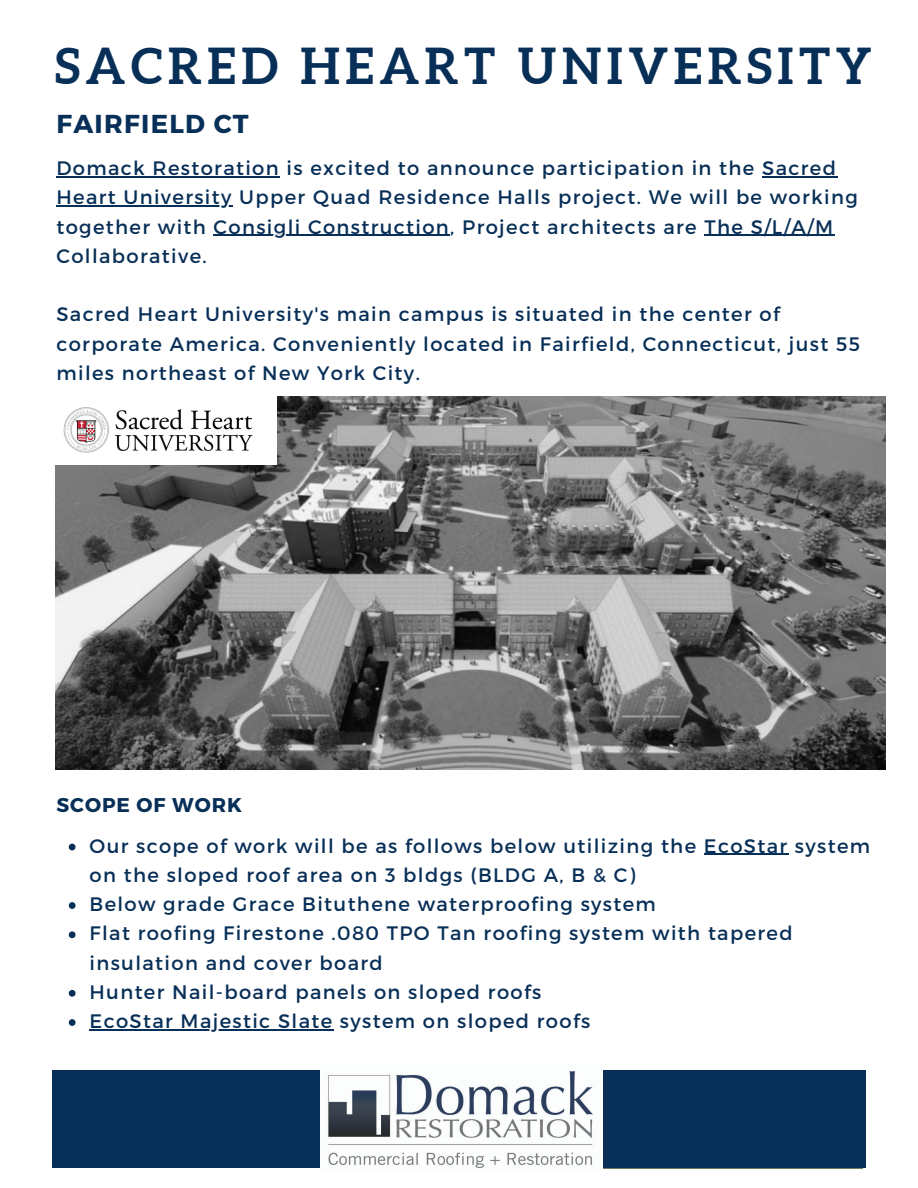
<style>
.page{position:relative;width:918px;height:1188px;background:#fff}
.page>*{position:absolute;margin:0;border:0;box-sizing:border-box;transform-origin:0 0}
.t1{font:700 49.5px "Aleo";letter-spacing:.11em;color:#082f57}
.t2{font:700 25.95px "Montserrat";letter-spacing:.05em;color:#082f57}
.t3{font:700 19.95px "Montserrat";letter-spacing:.05em;color:#082f57}
.t4{font:19.5px/29.2px "Montserrat";letter-spacing:.07em;color:#082f57}
</style>
<div class="page">
<img style="left:55px;top:397px;width:830px;height:372px">
<hr style="left:56px;top:176px;width:224px;height:1px;background:#082f57">
<hr style="left:762px;top:176px;width:75px;height:1px;background:#082f57">
<hr style="left:56px;top:206px;width:177px;height:1px;background:#082f57">
<hr style="left:214px;top:235px;width:236px;height:1px;background:#082f57">
<hr style="left:704px;top:235px;width:131px;height:1px;background:#082f57">
<div style="left:53px;top:1070px;width:813px;height:98px;background:#082f57"></div>
<img style="left:321px;top:1070px;width:282px;height:99px">
<svg style="left:69px;top:844px;width:7px;height:6px"></svg>
<hr style="left:704px;top:854px;width:85px;height:1px;background:#082f57">
<svg style="left:69px;top:902px;width:7px;height:7px"></svg>
<svg style="left:69px;top:931px;width:7px;height:7px"></svg>
<svg style="left:69px;top:990px;width:7px;height:7px"></svg>
<svg style="left:69px;top:1019px;width:7px;height:7px"></svg>
<svg style="left:90px;top:1029px;width:14px;height:1px"></svg>
<hr style="left:104px;top:1029px;width:230px;height:1px;background:#082f57">
<div style="left:0;top:394px;width:277px;height:71px;background:#fff"></div>
<img style="left:55px;top:407px;width:207px;height:76px">
<p class="t1" style="left:55px;top:38px;width:818px">SACRED HEART UNIVERSITY</p>
<p class="t2" style="left:56px;top:107px;width:194px">FAIRFIELD CT</p>
<p class="t4" style="left:56px;top:153px;width:803px">Domack Restoration is excited to announce participation in the Sacred Heart University Upper Quad Residence Halls project. We will be working together with Consigli Construction, Project architects are The S/L/A/M Collaborative.</p>
<p class="t4" style="left:56px;top:299px;width:805px">Sacred Heart University's main campus is situated in the center of corporate America. Conveniently located in Fairfield, Connecticut, just 55 miles northeast of New York City.</p>
<p class="t3" style="left:56px;top:792px;width:187px">SCOPE OF WORK</p>
<p class="t4" style="left:90px;top:830px;width:782px">Our scope of work will be as follows below utilizing the EcoStar system on the sloped roof area on 3 bldgs (BLDG A, B &amp; C)</p>
<p class="t4" style="left:90px;top:889px;width:568px">Below grade Grace Bituthene waterproofing system</p>
<p class="t4" style="left:90px;top:918px;width:705px">Flat roofing Firestone .080 TPO Tan roofing system with tapered insulation and cover board</p>
<p class="t4" style="left:90px;top:976px;width:453px">Hunter Nail-board panels on sloped roofs</p>
<p class="t4" style="left:90px;top:1006px;width:502px">EcoStar Majestic Slate system on sloped roofs</p>
</div>
